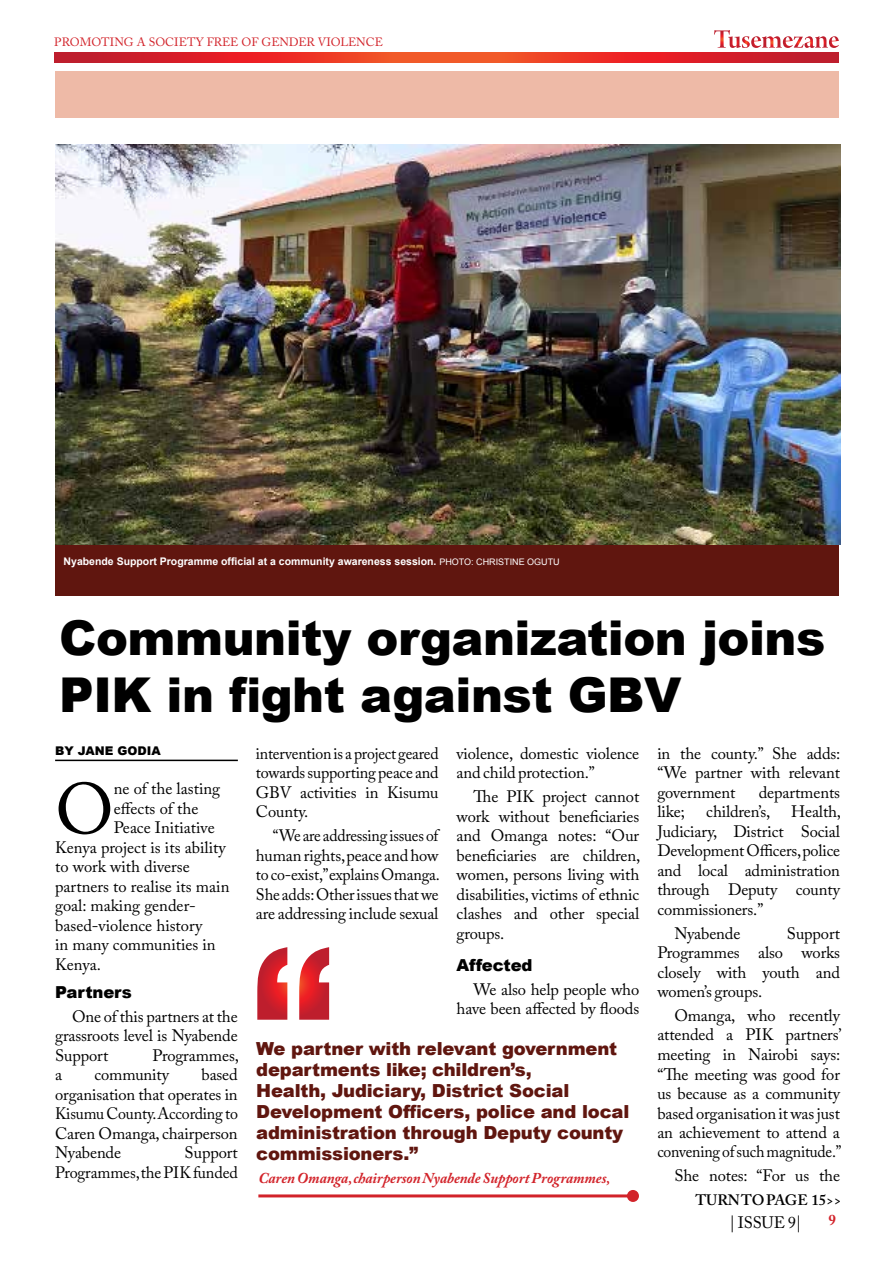
<style>
.page{position:relative;width:893px;height:1263px;background:#fff}
.page>*{position:absolute;margin:0;border:0;box-sizing:border-box;transform-origin:0 0}
.t1{font:71.4px "Adobe Caslon Pro";color:#000}
.t2{font:900 48px/57px "Arial";letter-spacing:-.01em;color:#000}
.t3{font:900 18px/21px "Arial";letter-spacing:-.01em;color:#60160f}
.t4{font:16.5px/19.5px "Adobe Caslon Pro";letter-spacing:-.01em;color:#000;text-align:justify}
.t5{font:16.5px/19.5px "Adobe Caslon Pro";letter-spacing:-.01em;color:#000;text-align:justify;scale:.95 1}
.t6{font:16.5px/19.5px "Adobe Caslon Pro";letter-spacing:-.01em;color:#000;text-align:justify;scale:.96 1}
.t7{font:900 16.5px "Arial";letter-spacing:-.01em;color:#000}
.t8{font:italic 700 15px "Adobe Caslon Pro";letter-spacing:-.005em;color:#d2232a}
.t9{font:600 15px "Adobe Caslon Pro";letter-spacing:-.01em;color:#000}
.t10{font:700 15px "Adobe Caslon Pro";color:#d2232a}
.t11{font:12px "Adobe Caslon Pro";color:#d2232a}
.t12{font:900 12px "Arial";color:#000}
.t13{font:700 10.5px "Arial";color:#fff}
.t14{font:9px "Arial";color:#fff}
.s1{font-weight:400;font-size:9px}
</style>
<div class="page">
<svg style="left:54px;top:53px;width:785px;height:9px;background:#e02f27"></svg>
<svg style="left:714px;top:30px;width:125px;height:18px"></svg>
<div style="left:56px;top:71px;width:783px;height:47px;background:#eebaa7"></div>
<hr style="left:55px;top:760px;width:183px;height:1px;background:#000">
<div style="left:55px;top:544px;width:784px;height:51px;background:#60160f"></div>
<hr style="left:258px;top:1194px;width:375px;height:3px;background:#d2232a">
<div style="left:627px;top:1190px;width:12px;height:12px;background:#d2232a;border-radius:50%"></div>
<svg style="left:257px;top:947px;width:72px;height:73px"></svg>
<img style="left:55px;top:145px;width:785px;height:399px">
<p class="t11" style="left:54px;top:35px;width:330px">PROMOTING A SOCIETY FREE OF GENDER VIOLENCE</p>
<p class="t13" style="left:64px;top:556px;width:452px">Nyabende Support Programme official at a community awareness session. <span class="s1">PHOTO: CHRI STINE</span></p>
<p class="t14" style="left:527px;top:556px;width:33px">OGUTU</p>
<h2 class="t2" style="left:59px;top:608px;width:768px">Community organization joins<br>PIK in fight against GBV</h2>
<p class="t12" style="left:55px;top:742px;width:107px">By Jane Godia</p>
<h1 class="t1" style="left:55px;top:767px;width:60px">O</h1>
<p class="t4" style="left:114px;top:779px;width:108px">ne of the lasting</p>
<p class="t4" style="left:114px;top:798px;width:86px">effects of the</p>
<p class="t4" style="left:114px;top:818px;width:103px">Peace Initiative</p>
<p class="t4" style="left:55px;top:837px;width:172px">Kenya project is its ability</p>
<p class="t4" style="left:55px;top:857px;width:136px">to work with diverse</p>
<p class="t4" style="left:55px;top:876px;width:176px">partners to realise its main</p>
<p class="t4" style="left:55px;top:896px;width:142px">goal: making gender-</p>
<p class="t4" style="left:55px;top:915px;width:149px">based-violence history</p>
<p class="t4" style="left:55px;top:935px;width:162px">in many communities in</p>
<p class="t4" style="left:55px;top:954px;width:47px">Kenya.</p>
<p class="t7" style="left:55px;top:980px;width:78px">Partners</p>
<p class="t4" style="left:55px;top:1006px;width:184px;text-indent:17px">One of this partners at the grassroots level is Nyabende Support</p>
<p class="t4" style="left:152px;top:1045px;width:88px">Programmes,</p>
<p class="t4" style="left:55px;top:1065px;width:184px;text-indent:146px">based organisation that operates in Kisumu County. According to Caren Omanga, chairperson Nyabende</p>
<p class="t4" style="left:55px;top:1065px;width:9px">a</p>
<p class="t4" style="left:95px;top:1065px;width:76px">community</p>
<p class="t4" style="left:55px;top:1143px;width:184px;text-align:right">Support<br>Programmes, the PIK funded</p>
<p class="t6" style="left:256px;top:743px;width:192px">intervention is a project geared towards supporting peace and GBV activities in Kisumu County.</p>
<p class="t5" style="left:256px;top:826px;width:195px;text-indent:17px">“We are addressing issues of human rights, peace and how to co-exist,” explains Omanga.<br>She adds: Other issues that we are addressing include sexual</p>
<p class="t4" style="left:457px;top:743px;width:184px">violence, domestic violence and child protection.”</p>
<p class="t4" style="left:457px;top:787px;width:185px;text-indent:17px">The PIK project cannot work without beneficiaries and Omanga notes: “Our beneficiaries are children, women, persons living with disabilities, victims of ethnic clashes and other special groups.</p>
<p class="t7" style="left:457px;top:953px;width:78px">Affected</p>
<p class="t4" style="left:457px;top:979px;width:184px;text-align:right">We also help people who have been affected by floods</p>
<p class="t3" style="left:256px;top:1037px;width:375px">We partner with relevant government departments like; children’s,<br>Health, Judiciary, District Social Development Officers, police and local administration through Deputy county commissioners.”</p>
<p class="t8" style="left:258px;top:1169px;width:353px">Caren Omanga, chairperson Nyabende Support Programmes,</p>
<p class="t4" style="left:657px;top:743px;width:185px">in the county.” She adds: “We partner with relevant government</p>
<p class="t4" style="left:759px;top:782px;width:83px">departments</p>
<p class="t4" style="left:657px;top:802px;width:185px;text-indent:134px">Health, Judiciary, District Social Development Officers, police and local administration through Deputy county commissioners.”</p>
<p class="t4" style="left:674px;top:923px;width:68px">Nyabende</p>
<p class="t4" style="left:657px;top:802px;width:29px">like;</p>
<p class="t4" style="left:706px;top:802px;width:66px">children’s,</p>
<p class="t4" style="left:657px;top:923px;width:184px;text-indent:130px">Support Programmes also works closely with youth and women’s groups.</p>
<p class="t4" style="left:657px;top:1005px;width:186px;text-indent:17px">Omanga, who recently attended a PIK partners’ meeting in Nairobi says: “The meeting was good for us because as a community based organisation it was just an achievement to attend a convening of such magnitude.”</p>
<p class="t4" style="left:674px;top:1166px;width:167px">She notes: “For us the</p>
<p class="t9" style="left:695px;top:1191px;width:147px">TURN TO PAGE 15&gt;&gt;</p>
<p class="t4" style="left:730px;top:1213px;width:73px">| ISSUE 9|</p>
<p class="t10" style="left:828px;top:1211px;width:9px">9</p>
</div>
